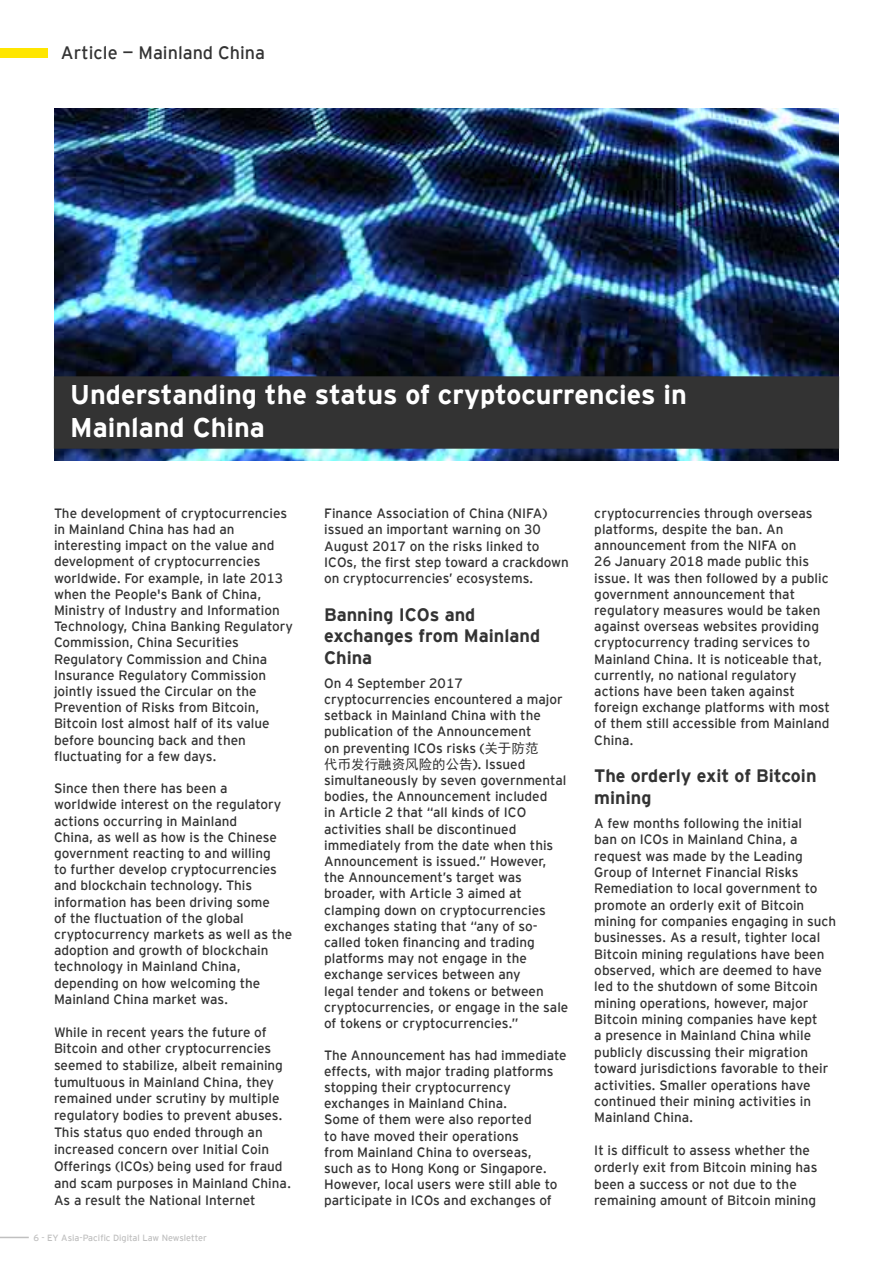
<style>
.page{position:relative;width:893px;height:1263px;background:#fff}
.page>*{position:absolute;margin:0;border:0;box-sizing:border-box;transform-origin:0 0}
.Article_-_Title{font:700 27px "EY Interstate";color:#fff}
.Collumn_Title{font:700 18px/21.6px "EY Interstate";color:#333}
.t1{font:18px "EY Interstate";color:#333}
.Collumn_style{font:13.5px/16.2px "EY Interstate";color:#333}
.t2{font:9px "EY Interstate";color:#c0c0c0}
.s1{font-family:"Sim Hei"}
</style>
<div class="page">
<svg style="left:0;top:1237px;width:29px;height:1px"></svg>
<img style="left:54px;top:108px;width:785px;height:353px">
<div style="left:54px;top:376px;width:785px;height:72px;background:#333;border:1px solid #333"></div>
<div style="left:0;top:49px;width:47px;height:9px;background:#ffe600"></div>
<p class="t1" style="left:61px;top:40px;width:206px">Article — Mainland China</p>
<p class="Article_-_Title" style="left:70px;top:375px;width:618px">Understanding the status of cryptocurrencies in</p>
<p class="Article_-_Title" style="left:70px;top:407px;width:196px">Mainland China</p>
<p class="Collumn_style" style="left:54px;top:504px;width:241px">The development of cryptocurrencies in Mainland China has had an interesting impact on the value and development of cryptocurrencies worldwide. For example, in late 2013 when the People's Bank of China, Ministry of Industry and Information Technology, China Banking Regulatory Commission, China Securities Regulatory Commission and China Insurance Regulatory Commission jointly issued the Circular on the Prevention of Risks from Bitcoin, Bitcoin lost almost half of its value before bouncing back and then fluctuating for a few days.</p>
<p class="Collumn_style" style="left:54px;top:779px;width:240px">Since then there has been a worldwide interest on the regulatory actions occurring in Mainland<br>China, as well as how is the Chinese government reacting to and willing<br>to further develop cryptocurrencies and blockchain technology. This information has been driving some<br>of the fluctuation of the global cryptocurrency markets as well as the adoption and growth of blockchain technology in Mainland China, depending on how welcoming the<br>Mainland China market was.</p>
<p class="Collumn_style" style="left:54px;top:1023px;width:239px;line-height:16.8px">While in recent years the future of Bitcoin and other cryptocurrencies seemed to stabilize, albeit remaining tumultuous in Mainland China, they remained under scrutiny by multiple regulatory bodies to prevent abuses.<br>This status quo ended through an increased concern over Initial Coin Offerings (ICOs) being used for fraud and scam purposes in Mainland China.<br>As a result the National Internet</p>
<p class="t2" style="left:34px;top:1231px;width:175px">6 - EY Asia-Pacific Digital Law Newsletter</p>
<p class="Collumn_style" style="left:324px;top:504px;width:246px">Finance Association of China (NIFA) issued an important warning on 30<br>August 2017 on the risks linked to ICOs, the first step toward a crackdown on cryptocurrencies’ ecosystems.</p>
<p class="Collumn_Title" style="left:324px;top:602px;width:217px">Banning ICOs and exchanges from Mainland<br>China</p>
<p class="Collumn_style" style="left:324px;top:674px;width:246px">On 4 September 2017 cryptocurrencies encountered a major setback in Mainland China with the publication of the Announcement<br>on preventing ICOs risks (<span class="s1">关于防范<br>代币发行融资风险的公告</span>). Issued simultaneously by seven governmental bodies, the Announcement included<br>in Article 2 that “all kinds of ICO activities shall be discontinued immediately from the date when this Announcement is issued.” However, the Announcement’s target was broader, with Article 3 aimed at clamping down on cryptocurrencies exchanges stating that “any of so&shy;called token financing and trading platforms may not engage in the exchange services between any<br>legal tender and tokens or between cryptocurrencies, or engage in the sale of tokens or cryptocurrencies.”</p>
<p class="Collumn_style" style="left:324px;top:1047px;width:244px">The Announcement has had immediate effects, with major trading platforms stopping their cryptocurrency exchanges in Mainland China.<br>Some of them were also reported<br>to have moved their operations<br>from Mainland China to overseas,<br>such as to Hong Kong or Singapore.<br>However, local users were still able to participate in ICOs and exchanges of</p>
<p class="Collumn_style" style="left:594px;top:504px;width:237px">cryptocurrencies through overseas platforms, despite the ban. An announcement from the NIFA on<br>26 January 2018 made public this issue. It was then followed by a public government announcement that regulatory measures would be taken against overseas websites providing cryptocurrency trading services to Mainland China. It is noticeable that, currently, no national regulatory actions have been taken against foreign exchange platforms with most of them still accessible from Mainland China.</p>
<p class="Collumn_Title" style="left:594px;top:764px;width:224px">The orderly exit of Bitcoin mining</p>
<p class="Collumn_style" style="left:594px;top:814px;width:243px">A few months following the initial<br>ban on ICOs in Mainland China, a request was made by the Leading Group of Internet Financial Risks Remediation to local government to promote an orderly exit of Bitcoin mining for companies engaging in such businesses. As a result, tighter local Bitcoin mining regulations have been observed, which are deemed to have led to the shutdown of some Bitcoin mining operations, however, major Bitcoin mining companies have kept<br>a presence in Mainland China while publicly discussing their migration toward jurisdictions favorable to their activities. Smaller operations have continued their mining activities in Mainland China.</p>
<p class="Collumn_style" style="left:594px;top:1141px;width:225px;line-height:16.6px">It is difficult to assess whether the orderly exit from Bitcoin mining has been a success or not due to the remaining amount of Bitcoin mining</p>
</div>
